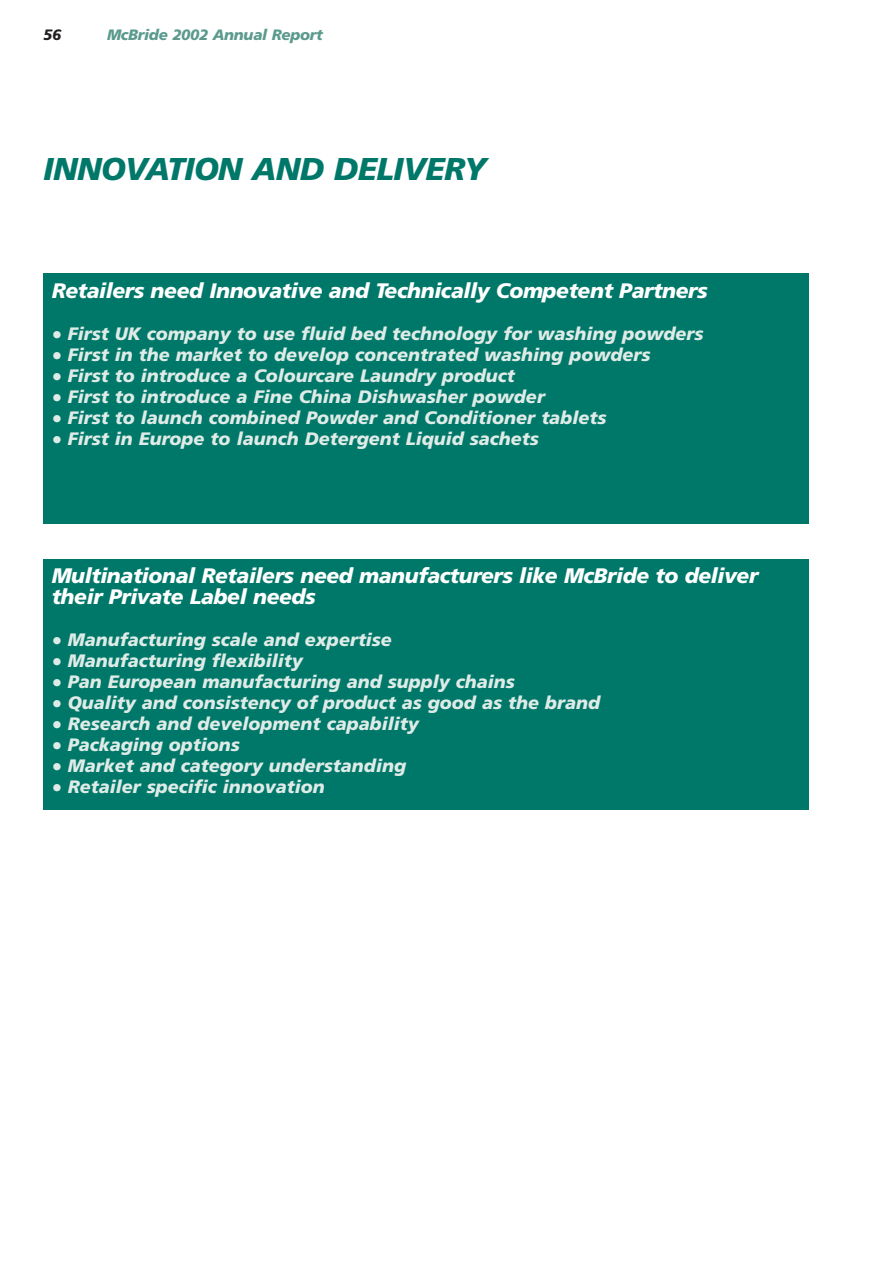
<style>
.page{position:relative;width:893px;height:1262px;background:#fff}
.page>*{position:absolute;margin:0;border:0;box-sizing:border-box;transform-origin:0 0}
.t1{font:italic 900 31.5px "Frutiger";letter-spacing:-.02em;color:#007869}
.t2{font:italic 900 21px/21px "Frutiger";letter-spacing:-.02em;color:#fff}
.t3{font:italic 900 18px "Frutiger";color:#dfebe7}
.t4{font:italic 900 15px "Frutiger";letter-spacing:-.02em;color:#5b9a8d}
.t5{font:italic 900 15px "Frutiger";color:#231f1f}
.s1{font-weight:300;font-style:normal;font-size:21px}
</style>
<div class="page">
<div style="left:43px;top:559px;width:766px;height:251px;background:#007869"></div>
<div style="left:43px;top:273px;width:766px;height:251px;background:#007869"></div>
<p class="t5" style="left:43px;top:28px;width:20px">56</p>
<p class="t4" style="left:107px;top:28px;width:217px">McBride 2002 Annual Report</p>
<h1 class="t1" style="left:43px;top:156px;width:445px">INNOVATION AND DELIVERY</h1>
<p class="t2" style="left:52px;top:282px;width:657px">Retailers need Innovative and Technically Competent Partners</p>
<p class="t3" style="left:52px;top:326px;width:653px"><span class="s1">•</span> First UK company to use fluid bed technology for washing powders</p>
<p class="t3" style="left:52px;top:347px;width:600px"><span class="s1">•</span> First in the market to develop concentrated washing powders</p>
<p class="t3" style="left:52px;top:368px;width:464px"><span class="s1">•</span> First to introduce a Colourcare Laundry product</p>
<p class="t3" style="left:52px;top:389px;width:494px"><span class="s1">•</span> First to introduce a Fine China Dishwasher powder</p>
<p class="t3" style="left:52px;top:410px;width:556px"><span class="s1">•</span> First to launch combined Powder and Conditioner tablets</p>
<p class="t3" style="left:52px;top:431px;width:489px"><span class="s1">•</span> First in Europe to launch Detergent Liquid sachets</p>
<p class="t2" style="left:52px;top:566px;width:708px">Multinational Retailers need manufacturers like McBride to deliver their Private Label needs</p>
<p class="t3" style="left:52px;top:632px;width:342px"><span class="s1">•</span> Manufacturing scale and expertise</p>
<p class="t3" style="left:52px;top:653px;width:252px"><span class="s1">•</span> Manufacturing flexibility</p>
<p class="t3" style="left:52px;top:674px;width:464px"><span class="s1">•</span> Pan European manufacturing and supply chains</p>
<p class="t3" style="left:52px;top:695px;width:550px"><span class="s1">•</span> Quality and consistency of product as good as the brand</p>
<p class="t3" style="left:52px;top:716px;width:368px"><span class="s1">•</span> Research and development capability</p>
<p class="t3" style="left:52px;top:737px;width:190px"><span class="s1">•</span> Packaging options</p>
<p class="t3" style="left:52px;top:758px;width:356px"><span class="s1">•</span> Market and category understanding</p>
<p class="t3" style="left:52px;top:779px;width:275px"><span class="s1">•</span> Retailer specific innovation</p>
</div>
